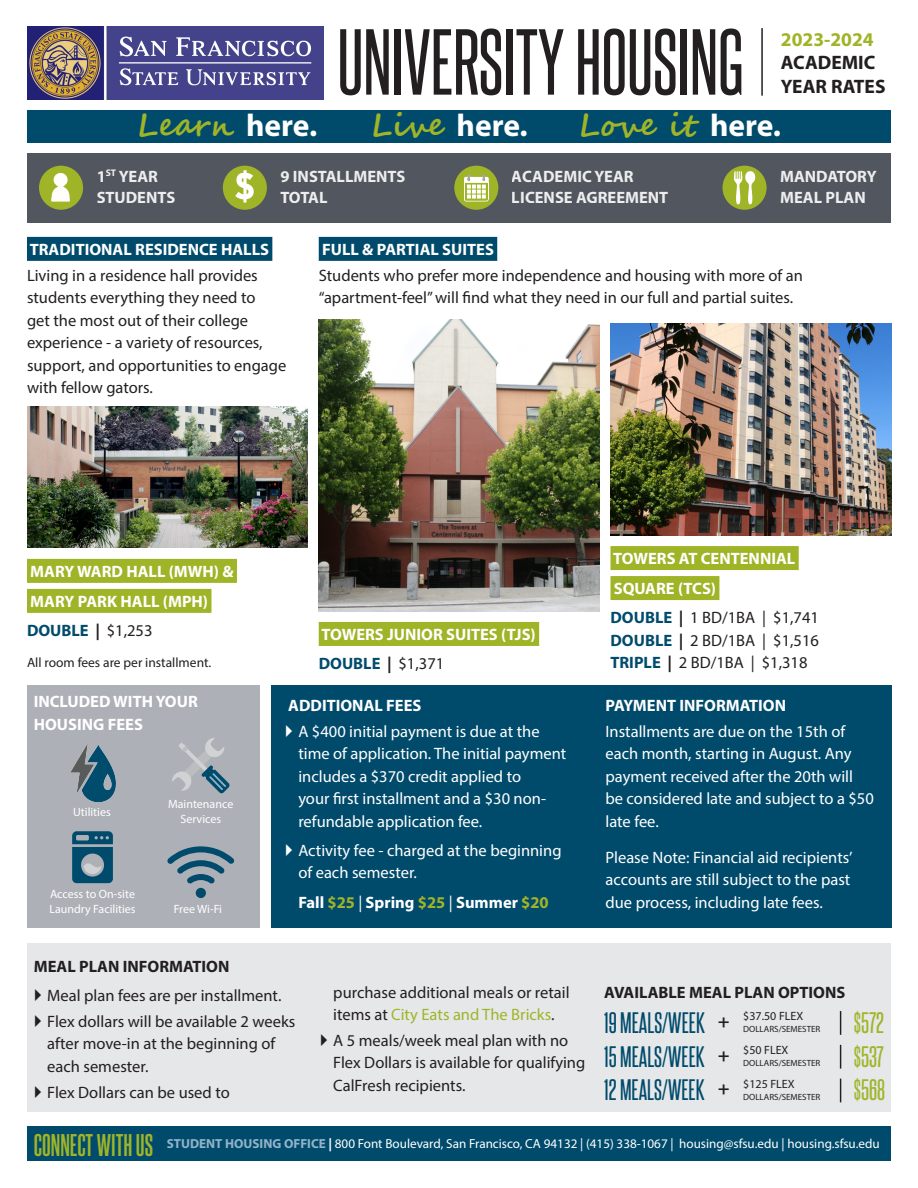
<style>
.page{position:relative;width:918px;height:1188px;background:#fff}
.page>*{position:absolute;margin:0;border:0;box-sizing:border-box;transform-origin:0 0}
.t1{font:79.5px "Steelfish Rg";color:#231f20}
.t2{font:700 31.5px "Segoe Script";color:#a0b427}
.t3{font:700 31.5px "Myriad Pro";color:#fff}
.t4{font:25.5px "Steelfish Rg";color:#004b6c}
.t5{font:25.5px "Steelfish Rg";color:#a0b427}
.t6{font:700 25.5px "Steelfish Rg";color:#231f20}
.t7{font:700 19.5px/23.4px "Myriad Pro";color:#231f20}
.t8{font:16.5px/22.5px "Myriad Pro";color:#231f20}
.t9{font:16.5px/22.5px "Myriad Pro";color:#fff}
.t10{font:700 16.5px/21px "Myriad Pro";color:#fff}
.t11{font:700 16.5px "Myriad Pro";color:#231f20}
.t12{font:700 16.5px "Myriad Pro";color:#004b6c}
.t13{font:13.5px "Myriad Pro";color:#231f20}
.t14{font:13.2px "Myriad Pro";color:#fff}
.t15{font:12px/15px "Myriad Pro";color:#fff}
.t16{font:12px "Myriad Pro";color:#231f20}
.t17{font:9px "Myriad Pro";color:#231f20}
.s1{color:#a0b427}
.s2{font-family:"Myriad Pro";color:#fff}
.s3{font-family:"Segoe Script";color:#a0b427}
.s4{color:#231f20}
.s5{font-weight:400;color:#231f20}
.s6{font-weight:700;color:#004b6c}
.s7{font-weight:700}
.s8{font-weight:400}
.s9{font-family:"Steelfish Rg";font-weight:700;font-size:27px;color:#a0b427}
.s10{font-weight:700;color:#94b3c8}
</style>
<div class="page">
<img style="left:27px;top:27px;width:297px;height:72px">
<hr style="left:761px;top:28px;width:2px;height:68px;background:#231f20">
<div style="left:27px;top:110px;width:864px;height:33px;background:#004b6c"></div>
<div style="left:27px;top:1127px;width:864px;height:34px;background:#004b6c"></div>
<div style="left:271px;top:685px;width:621px;height:243px;background:#004b6c"></div>
<div style="left:27px;top:153px;width:864px;height:70px;background:#52565f"></div>
<div style="left:39px;top:166px;width:44px;height:44px;background:#a0b427;border-radius:50%"></div>
<svg style="left:51px;top:173px;width:19px;height:29px"></svg>
<div style="left:223px;top:166px;width:44px;height:44px;background:#a0b427;border-radius:50%"></div>
<svg style="left:235px;top:170px;width:19px;height:33px"></svg>
<div style="left:454px;top:166px;width:44px;height:44px;background:#a0b427;border-radius:50%"></div>
<svg style="left:464px;top:174px;width:25px;height:28px"></svg>
<div style="left:722px;top:166px;width:45px;height:44px;background:#a0b427;border-radius:50%"></div>
<svg style="left:734px;top:171px;width:21px;height:33px"></svg>
<div style="left:27px;top:237px;width:245px;height:24px;background:#004b6c"></div>
<img style="left:27px;top:406px;width:281px;height:142px">
<div style="left:27px;top:559px;width:210px;height:24px;background:#a0b427"></div>
<div style="left:27px;top:589px;width:184px;height:24px;background:#a0b427"></div>
<img style="left:610px;top:323px;width:281px;height:212px">
<div style="left:610px;top:546px;width:189px;height:24px;background:#a0b427"></div>
<div style="left:610px;top:576px;width:109px;height:24px;background:#a0b427"></div>
<div style="left:319px;top:237px;width:178px;height:24px;background:#004b6c"></div>
<div style="left:319px;top:622px;width:220px;height:24px;background:#a0b427"></div>
<img style="left:319px;top:320px;width:281px;height:291px">
<div style="left:27px;top:943px;width:864px;height:169px;background:#e6e7e9"></div>
<svg style="left:840px;top:1011px;width:1px;height:24px"></svg>
<svg style="left:840px;top:1045px;width:1px;height:24px"></svg>
<svg style="left:840px;top:1079px;width:1px;height:23px"></svg>
<div style="left:27px;top:685px;width:232px;height:243px;background:#aeb0b7"></div>
<img style="left:70px;top:744px;width:46px;height:57px">
<svg style="left:167px;top:846px;width:67px;height:38px"></svg>
<div style="left:196px;top:888px;width:10px;height:10px;background:#004b6c;border-radius:50%"></div>
<svg style="left:72px;top:831px;width:41px;height:52px"></svg>
<svg style="left:172px;top:738px;width:58px;height:55px"></svg>
<p class="t1" style="left:338px;top:6px;width:408px">UNIVERSITY HOUSING</p>
<p class="t7" style="left:781px;top:27px;width:106px"><span class="s1">2023-2024<br></span>ACADEMIC<br>YEAR RATES</p>
<p class="t2" style="left:137px;top:100px;width:182px">Learn <span class="s2">here.</span></p>
<p class="t3" style="left:371px;top:105px;width:159px"><span class="s3">Live</span> here.</p>
<p class="t2" style="left:579px;top:100px;width:204px">Love it <span class="s2">here.</span></p>
<p class="t10" style="left:97px;top:165px;width:80px">1<sup>ST</sup> YEAR<br>STUDENTS</p>
<p class="t10" style="left:280px;top:165px;width:126px">9 INSTALLMENTS<br>TOTAL</p>
<p class="t10" style="left:512px;top:165px;width:158px">ACADEMIC YEAR<br>LICENSE AGREEMENT</p>
<p class="t10" style="left:780px;top:165px;width:98px">MANDATORY<br>MEAL PLAN</p>
<p class="t10" style="left:30px;top:238px;width:241px">TRADITIONAL RESIDENCE HALLS</p>
<p class="t8" style="left:27px;top:264px;width:261px">Living in a residence hall provides students everything they need to<br>get the most out of their college experience - a variety of resources, support, and opportunities to engage with fellow gators.</p>
<p class="t10" style="left:322px;top:238px;width:173px">FULL &amp; PARTIAL SUITES</p>
<p class="t8" style="left:319px;top:264px;width:486px">Students who prefer more independence and housing with more of an “apartment-feel” will find what they need in our full and partial suites.</p>
<p class="t10" style="left:30px;top:560px;width:205px">MARY WARD HALL (MWH) &amp;</p>
<p class="t10" style="left:30px;top:590px;width:179px">MARY PARK HALL (MPH)</p>
<p class="t12" style="left:27px;top:620px;width:127px">DOUBLE <span class="s4">|</span> <span class="s5">$1,253</span></p>
<p class="t13" style="left:27px;top:654px;width:186px">All room fees are per installment.</p>
<p class="t10" style="left:321px;top:623px;width:216px">TOWERS JUNIOR SUITES (TJS)</p>
<p class="t12" style="left:319px;top:653px;width:127px">DOUBLE <span class="s4">|</span> <span class="s5">$1,371</span></p>
<p class="t10" style="left:613px;top:547px;width:184px">TOWERS AT CENTENNIAL</p>
<p class="t10" style="left:614px;top:577px;width:104px">SQUARE (TCS)</p>
<p class="t8" style="left:610px;top:606px;width:210px"><span class="s6">DOUBLE</span> <span class="s7">|</span> 1 BD/1BA | $1,741</p>
<p class="t8" style="left:610px;top:629px;width:210px"><span class="s6">DOUBLE</span> <span class="s7">|</span> 2 BD/1BA | $1,516</p>
<p class="t8" style="left:610px;top:651px;width:199px"><span class="s6">TRIPLE</span> <span class="s7">|</span> 2 BD/1BA | $1,318</p>
<p class="t10" style="left:34px;top:690px;width:166px;line-height:22.5px">INCLUDED WITH YOUR<br>HOUSING FEES</p>
<p class="t15" style="left:73px;top:805px;width:39px">Utilities</p>
<p class="t15" style="left:49px;top:886px;width:88px">Access to On-site<br>Laundry Facilities</p>
<p class="t15" style="left:168px;top:797px;width:67px;text-align:center">Maintenance<br>Services</p>
<p class="t15" style="left:174px;top:901px;width:50px">Free Wi-Fi</p>
<p class="t10" style="left:288px;top:694px;width:135px">ADDITIONAL FEES</p>
<p class="t9" style="left:298px;top:720px;width:269px">A $400 initial payment is due at the time of application. The initial payment includes a $370 credit applied to<br>your first installment and a $30 non&shy;refundable application fee.</p>
<p class="t9" style="left:298px;top:839px;width:265px">Activity fee - charged at the beginning of each semester.</p>
<p class="t10" style="left:298px;top:891px;width:252px">Fall <span class="s1">$25</span> <span class="s8">|</span> Spring <span class="s1">$25</span> <span class="s8">|</span> Summer <span class="s1">$20</span></p>
<p class="t11" style="left:34px;top:956px;width:197px">MEAL PLAN INFORMATION</p>
<p class="t8" style="left:47px;top:984px;width:236px">Meal plan fees are per installment.</p>
<p class="t8" style="left:47px;top:1010px;width:250px">Flex dollars will be available 2 weeks after move-in at the beginning of each semester.</p>
<p class="t8" style="left:47px;top:1081px;width:184px">Flex Dollars can be used to</p>
<p class="t8" style="left:333px;top:981px;width:238px">purchase additional meals or retail items at <span class="s1">City Eats and The Bricks</span>.</p>
<p class="t8" style="left:333px;top:1029px;width:254px">A 5 meals/week meal plan with no<br>Flex Dollars is available for qualifying<br>CalFresh recipients.</p>
<p class="t10" style="left:606px;top:694px;width:182px">PAYMENT INFORMATION</p>
<p class="t9" style="left:606px;top:720px;width:270px">Installments are due on the 15th of each month, starting in August. Any payment received after the 20th will be considered late and subject to a $50 late fee.</p>
<p class="t9" style="left:606px;top:846px;width:249px">Please Note: Financial aid recipients’ accounts are still subject to the past due process, including late fees.</p>
<p class="t11" style="left:604px;top:981px;width:243px">AVAILABLE MEAL PLAN OPTIONS</p>
<p class="t4" style="left:604px;top:1004px;width:102px">19 MEALS/WEEK</p>
<p class="t6" style="left:718px;top:1004px;width:13px">+</p>
<p class="t16" style="left:743px;top:1009px;width:62px">$37.50 FLEX</p>
<p class="t17" style="left:743px;top:1023px;width:79px">DOLLARS/SEMESTER</p>
<p class="t4" style="left:604px;top:1038px;width:102px">15 MEALS/WEEK</p>
<p class="t6" style="left:718px;top:1038px;width:13px">+</p>
<p class="t16" style="left:743px;top:1042px;width:47px">$50 FLEX</p>
<p class="t17" style="left:743px;top:1057px;width:79px">DOLLARS/SEMESTER</p>
<p class="t4" style="left:604px;top:1072px;width:102px">12 MEALS/WEEK</p>
<p class="t6" style="left:718px;top:1072px;width:13px">+</p>
<p class="t16" style="left:743px;top:1076px;width:53px">$125 FLEX</p>
<p class="t17" style="left:743px;top:1091px;width:79px">DOLLARS/SEMESTER</p>
<p class="t5" style="left:854px;top:1004px;width:32px">$572</p>
<p class="t5" style="left:854px;top:1038px;width:32px">$537</p>
<p class="t5" style="left:854px;top:1072px;width:33px">$568</p>
<p class="t14" style="left:34px;top:1136px;width:847px"><span class="s9">CONNECT WITH US</span> <span class="s10">STUDENT HOUSING OFFICE</span> <span class="s7">|</span> 800 Font Boulevard, San Francisco, CA 94132 | (415) 338-1067 | housing@sfsu.edu | housing.sfsu.edu</p>
</div>
